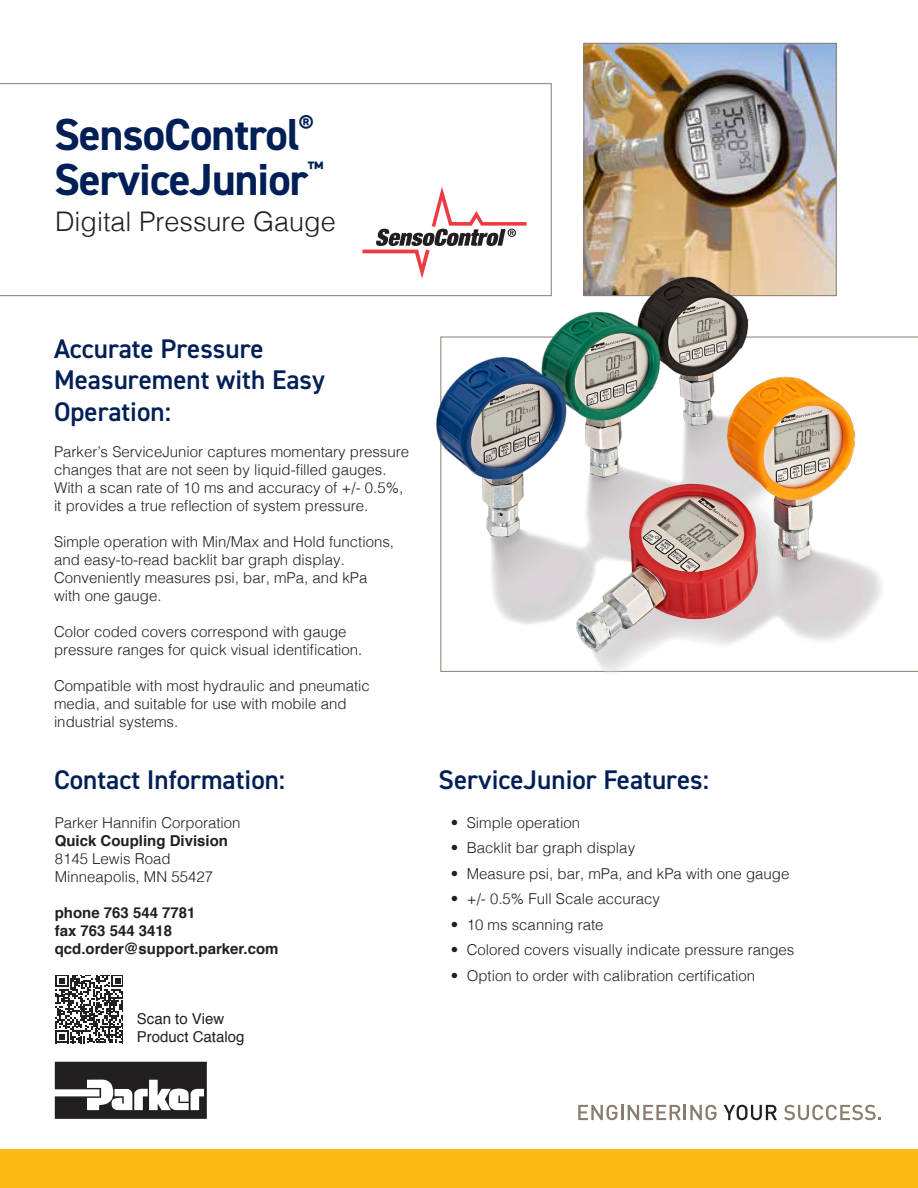
<style>
.page{position:relative;width:918px;height:1188px;background:#fff}
.page>*{position:absolute;margin:0;border:0;box-sizing:border-box;transform-origin:0 0}
.t1{font:700 45px "DIN2014";letter-spacing:-.02em;color:#001f56}
.t2{font:600 27px "DIN2014";color:#001f56}
.t3{font:300 27px "Helvetica";color:#231f20}
.t4{font:700 18px "DIN2014";color:#001f56}
.t5{font:300 15px/18px "Helvetica";color:#231f20}
.t6{font:700 15px "Helvetica";color:#231f20}
.t7{font:15px "Helvetica";color:#231f20}
</style>
<div class="page">
<svg style="left:55px;top:1062px;width:152px;height:57px"></svg>
<div style="left:0;top:1150px;width:918px;height:38px;background:#fcb814"></div>
<svg style="left:578px;top:1105px;width:139px;height:15px"></svg>
<svg style="left:724px;top:1105px;width:53px;height:15px"></svg>
<svg style="left:784px;top:1105px;width:97px;height:15px"></svg>
<svg style="left:0;top:83px;width:552px;height:213px"></svg>
<img style="left:586px;top:45px;width:249px;height:202px">
<div style="left:584px;top:43px;width:253px;height:253px;border:1px solid #887d6e"></div>
<svg style="left:362px;top:187px;width:165px;height:92px"></svg>
<img style="left:407px;top:247px;width:491px;height:425px">
<svg style="left:55px;top:976px;width:68px;height:67px"></svg>
<p class="t1" style="left:54px;top:105px;width:261px">SensoControl<sup>®</sup></p>
<p class="t1" style="left:54px;top:150px;width:256px">ServiceJunior</p>
<p class="t4" style="left:307px;top:156px;width:18px">™</p>
<p class="t3" style="left:55px;top:198px;width:282px">Digital Pressure Gauge</p>
<p class="t2" style="left:54px;top:331px;width:211px">Accurate Pressure</p>
<p class="t2" style="left:54px;top:362px;width:272px">Measurement with Easy</p>
<p class="t2" style="left:54px;top:394px;width:118px">Operation:</p>
<p class="t5" style="left:54px;top:441px;width:357px">Parker’s ServiceJunior captures momentary pressure changes that are not seen by liquid-filled gauges.<br>With a scan rate of 10 ms and accuracy of +/- 0.5%, it provides a true reflection of system pressure.</p>
<p class="t5" style="left:54px;top:531px;width:342px">Simple operation with Min/Max and Hold functions, and easy-to-read backlit bar graph display.<br>Conveniently measures psi, bar, mPa, and kPa with one gauge.</p>
<p class="t5" style="left:54px;top:621px;width:310px">Color coded covers correspond with gauge pressure ranges for quick visual identification.</p>
<p class="t5" style="left:54px;top:675px;width:317px">Compatible with most hydraulic and pneumatic media, and suitable for use with mobile and industrial systems.</p>
<p class="t2" style="left:54px;top:762px;width:233px">Contact Information:</p>
<p class="t2" style="left:439px;top:762px;width:272px">ServiceJunior Features:</p>
<p class="t5" style="left:55px;top:813px;width:187px">Parker Hannifin Corporation</p>
<p class="t6" style="left:55px;top:829px;width:175px">Quick Coupling Division</p>
<p class="t5" style="left:55px;top:849px;width:117px">8145 Lewis Road</p>
<p class="t5" style="left:55px;top:867px;width:160px">Minneapolis, MN 55427</p>
<p class="t6" style="left:55px;top:901px;width:142px">phone 763 544 7781</p>
<p class="t6" style="left:55px;top:919px;width:119px">fax 763 544 3418</p>
<p class="t6" style="left:55px;top:937px;width:225px">qcd.order@support.parker.com</p>
<p class="t5" style="left:451px;top:812px;width:131px">• Simple operation</p>
<p class="t5" style="left:451px;top:838px;width:186px">• Backlit bar graph display</p>
<p class="t5" style="left:451px;top:863px;width:340px">• Measure psi, bar, mPa, and kPa with one gauge</p>
<p class="t5" style="left:451px;top:889px;width:211px">• +/- 0.5% Full Scale accuracy</p>
<p class="t5" style="left:451px;top:914px;width:154px">• 10 ms scanning rate</p>
<p class="t5" style="left:451px;top:940px;width:345px">• Colored covers visually indicate pressure ranges</p>
<p class="t5" style="left:451px;top:965px;width:306px">• Option to order with calibration certification</p>
<p class="t7" style="left:137px;top:1008px;width:89px">Scan to View</p>
<p class="t7" style="left:137px;top:1026px;width:109px">Product Catalog</p>
</div>
